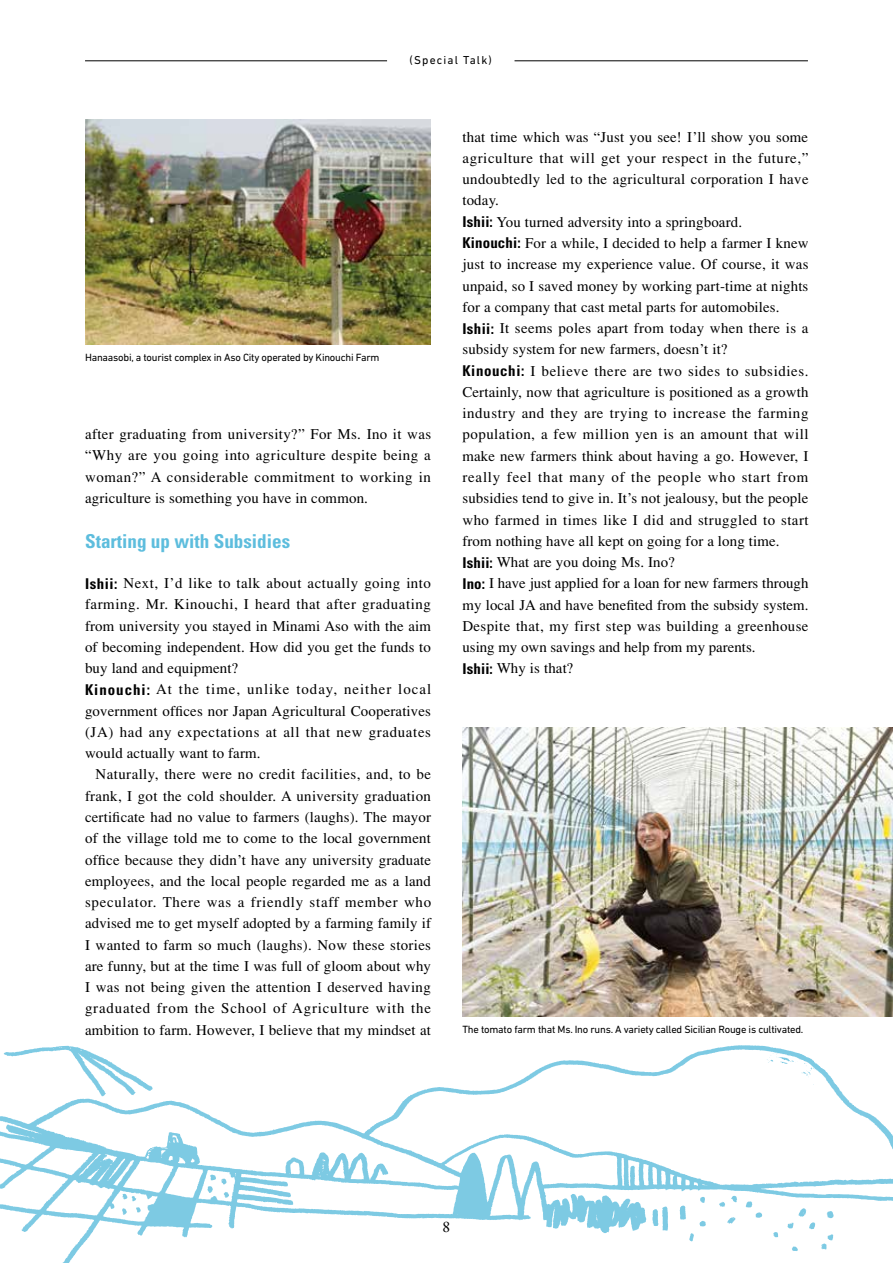
<style>
.page{position:relative;width:893px;height:1263px;background:#fff}
.page>*{position:absolute;margin:0;border:0;box-sizing:border-box;transform-origin:0 0}
.t1{font:700 condensed 19.2px "Univers";color:#5dbddd}
.t2{font:15.9px "Garamond Premr Pro";color:#000}
.t3{font:14.85px/21.3px "Times";letter-spacing:.01em;color:#000;text-align:justify}
.t4{font:11.7px "DIN Next LT Pro";letter-spacing:.1em;color:#000}
.t5{font:10.65px "DIN Next LT Pro";letter-spacing:-.02em;color:#000}
.s1{font-family:"Univers";font-weight:700;font-stretch:condensed}
</style>
<div class="page">
<svg style="left:0;top:1045px;width:782px;height:218px"></svg>
<svg style="left:369px;top:1049px;width:524px;height:136px"></svg>
<svg style="left:4px;top:1046px;width:149px;height:50px"></svg>
<svg style="left:731px;top:1196px;width:6px;height:6px"></svg>
<svg style="left:719px;top:1202px;width:6px;height:5px"></svg>
<svg style="left:727px;top:1217px;width:8px;height:6px"></svg>
<svg style="left:27px;top:1102px;width:680px;height:139px"></svg>
<svg style="left:746px;top:1140px;width:147px;height:111px"></svg>
<svg style="left:767px;top:1051px;width:48px;height:27px"></svg>
<img style="left:462px;top:727px;width:431px;height:289px">
<img style="left:85px;top:119px;width:346px;height:226px">
<hr style="left:85px;top:61px;width:302px;height:1px;background:#000">
<hr style="left:514px;top:61px;width:294px;height:1px;background:#000">
<p class="t4" style="left:410px;top:53px;width:84px">(Special Talk)</p>
<p class="t5" style="left:85px;top:352px;width:296px">Hanaasobi, a tourist complex in Aso City operated by Kinouchi Farm</p>
<p class="t3" style="left:85px;top:424px;width:348px">after graduating from university?” For Ms. Ino it was “Why are you going into agriculture despite being a woman?” A considerable commitment to working in agriculture is something you have in common.</p>
<p class="t1" style="left:85px;top:530px;width:207px">Starting up with Subsidies</p>
<p class="t3" style="left:85px;top:572px;width:348px;text-align:left"><span class="s1">Ishii:</span> Next, I’d like to talk about actually going into farming. Mr. Kinouchi, I heard that after graduating from university you stayed in Minami Aso with the aim of becoming independent. How did you get the funds to buy land and equipment?<br><span class="s1">Kinouchi:</span> At the time, unlike today, neither local government offices nor Japan Agricultural Cooperatives (JA) had any expectations at all that new graduates would actually want to farm.</p>
<p class="t3" style="left:85px;top:764px;width:348px;text-indent:11px">Naturally, there were no credit facilities, and, to be frank, I got the cold shoulder. A university graduation certificate had no value to farmers (laughs). The mayor of the village told me to come to the local government office because they didn’t have any university graduate employees, and the local people regarded me as a land speculator. There was a friendly staff member who advised me to get myself adopted by a farming family if I wanted to farm so much (laughs). Now these stories are funny, but at the time I was full of gloom about why I was not being given the attention I deserved having graduated from the School of Agriculture with the ambition to farm. However, I believe that my mindset at</p>
<p class="t3" style="left:462px;top:126px;width:348px;text-align:left">that time which was “Just you see! I’ll show you some agriculture that will get your respect in the future,” undoubtedly led to the agricultural corporation I have today.<br><span class="s1">Ishii:</span> You turned adversity into a springboard.<br><span class="s1">Kinouchi:</span> For a while, I decided to help a farmer I knew just to increase my experience value. Of course, it was unpaid, so I saved money by working part-time at nights for a company that cast metal parts for automobiles.<br><span class="s1">Ishii:</span> It seems poles apart from today when there is a subsidy system for new farmers, doesn’t it?<br><span class="s1">Kinouchi:</span> I believe there are two sides to subsidies.<br>Certainly, now that agriculture is positioned as a growth industry and they are trying to increase the farming population, a few million yen is an amount that will make new farmers think about having a go. However, I really feel that many of the people who start from subsidies tend to give in. It’s not jealousy, but the people who farmed in times like I did and struggled to start from nothing have all kept on going for a long time.<br><span class="s1">Ishii:</span> What are you doing Ms. Ino?<br><span class="s1">Ino:</span> I have just applied for a loan for new farmers through my local JA and have benefited from the subsidy system.<br>Despite that, my first step was building a greenhouse using my own savings and help from my parents.<br><span class="s1">Ishii:</span> Why is that?</p>
<p class="t5" style="left:462px;top:1023px;width:342px">The tomato farm that Ms. Ino runs. A variety called Sicilian Rouge is cultivated.</p>
<p class="t2" style="left:443px;top:1217px;width:9px">8</p>
</div>
